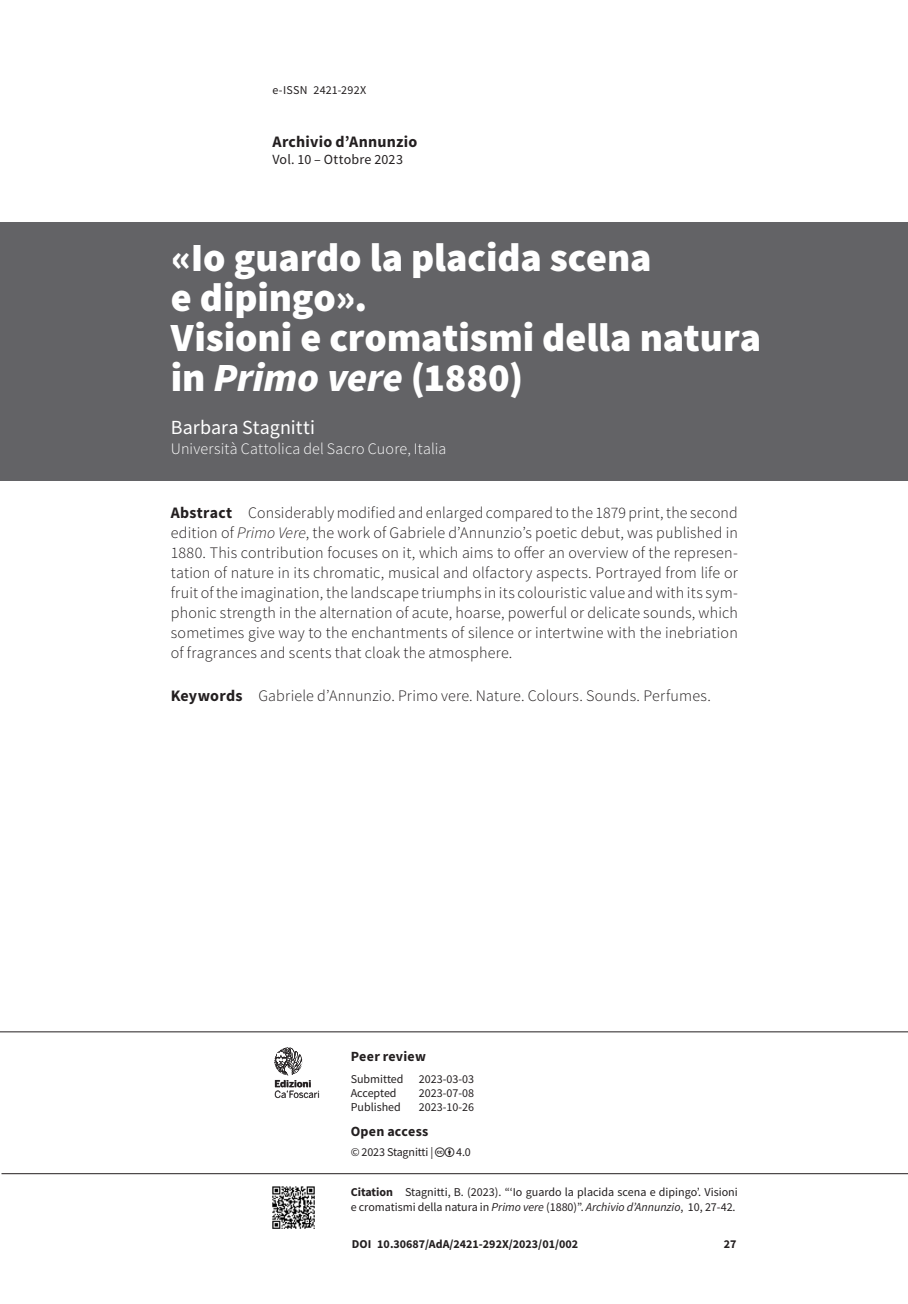
<style>
.page{position:relative;width:908px;height:1304px;background:#fff}
.page>*{position:absolute;margin:0;border:0;box-sizing:border-box;transform-origin:0 0}
.t1{font:900 40px/40px "Source Sans Pro";letter-spacing:-.005em;color:#fff}
.t2{font:20px "Source Sans Pro";letter-spacing:.005em;color:#fff}
.t3{font:300 16px/20px "Source Sans Pro";letter-spacing:.01em;color:#231f20;text-align:justify}
.t4{font:300 16px "Source Sans Pro";letter-spacing:.01em;color:#fff}
.t5{font:700 16px "Source Sans Pro";letter-spacing:.015em;color:#231f20}
.t6{font:700 14px "Source Sans Pro";letter-spacing:.02em;color:#231f20}
.t7{font:14px "Source Sans Pro";letter-spacing:.015em;color:#231f20}
.t8{font:12px/15px "Source Sans Pro";color:#231f20}
.t9{font:700 12px "Source Sans Pro";color:#231f20}
.t10{font:9.6px "Benton Sans";letter-spacing:-.01em;color:#231f20}
.t11{font:700 9.6px "Benton Sans";color:#231f20}
.s1{font-style:italic}
.s2{font-weight:700}
</style>
<div class="page">
<hr style="left:2px;top:1173px;width:905px;height:1px;background:#231f20">
<hr style="left:0;top:1031px;width:907px;height:1px;background:#231f20">
<img style="left:272px;top:1187px;width:42px;height:42px">
<svg style="left:274px;top:1047px;width:45px;height:51px"></svg>
<div style="left:0;top:223px;width:907px;height:258px;background:#636366"></div>
<p class="t8" style="left:272px;top:82px;width:95px">e-ISSN 2421-292X</p>
<p class="t5" style="left:272px;top:131px;width:146px">Archivio d’Annunzio</p>
<p class="t7" style="left:272px;top:150px;width:132px">Vol. 10 – Ottobre 2023</p>
<h1 class="t1" style="left:171px;top:237px;width:591px">«Io guardo la placida scena<br>e dipingo».<br>Visioni e cromatismi della natura in <span class="s1">Primo vere</span> (1880)</h1>
<p class="t2" style="left:171px;top:415px;width:146px">Barbara Stagnitti</p>
<p class="t4" style="left:171px;top:439px;width:277px">Università Cattolica del Sacro Cuore, Italia</p>
<p class="t3" style="left:171px;top:503px;width:568px"><span class="s2">Abstract</span> Considerably modified and enlarged compared to the 1879 print, the second edition of <span class="s1">Primo Vere</span>, the work of Gabriele d’Annunzio’s poetic debut, was published in 1880. This contribution focuses on it, which aims to offer an overview of the represen&shy;tation of nature in its chromatic, musical and olfactory aspects. Portrayed from life or fruit of the imagination, the landscape triumphs in its colouristic value and with its sym&shy;phonic strength in the alternation of acute, hoarse, powerful or delicate sounds, which sometimes give way to the enchantments of silence or intertwine with the inebriation of fragrances and scents that cloak the atmosphere.</p>
<p class="t3" style="left:171px;top:685px;width:541px"><span class="s2">Keywords</span> Gabriele d’Annunzio. Primo vere. Nature. Colours. Sounds. Perfumes.</p>
<p class="t11" style="left:274px;top:1078px;width:38px">Edizioni</p>
<p class="t10" style="left:274px;top:1088px;width:47px">Ca’Foscari</p>
<p class="t6" style="left:350px;top:1046px;width:77px">Peer review</p>
<p class="t8" style="left:350px;top:1071px;width:54px">Submitted</p>
<p class="t8" style="left:418px;top:1071px;width:57px">2023-03-03</p>
<p class="t8" style="left:350px;top:1085px;width:47px">Accepted</p>
<p class="t8" style="left:418px;top:1085px;width:57px">2023-07-08</p>
<p class="t8" style="left:350px;top:1099px;width:52px">Published</p>
<p class="t8" style="left:418px;top:1099px;width:57px">2023-10-26</p>
<p class="t6" style="left:350px;top:1122px;width:79px">Open access</p>
<p class="t8" style="left:350px;top:1144px;width:84px">© 2023 Stagnitti |</p>
<p class="t8" style="left:456px;top:1144px;width:16px">4.0</p>
<p class="t8" style="left:350px;top:1184px;width:388px"><span class="s2">Citation</span> Stagnitti, B. (2023). “‘Io guardo la placida scena e dipingo’. Visioni e cromatismi della natura in <span class="s1">Primo vere</span> (1880)”. <span class="s1">Archivio d’Annunzio</span>, 10, 27-42.</p>
<p class="t9" style="left:351px;top:1235px;width:228px">DOI 10.30687/AdA/2421-292X/2023/01/002</p>
<p class="t9" style="left:723px;top:1236px;width:14px">27</p>
</div>
